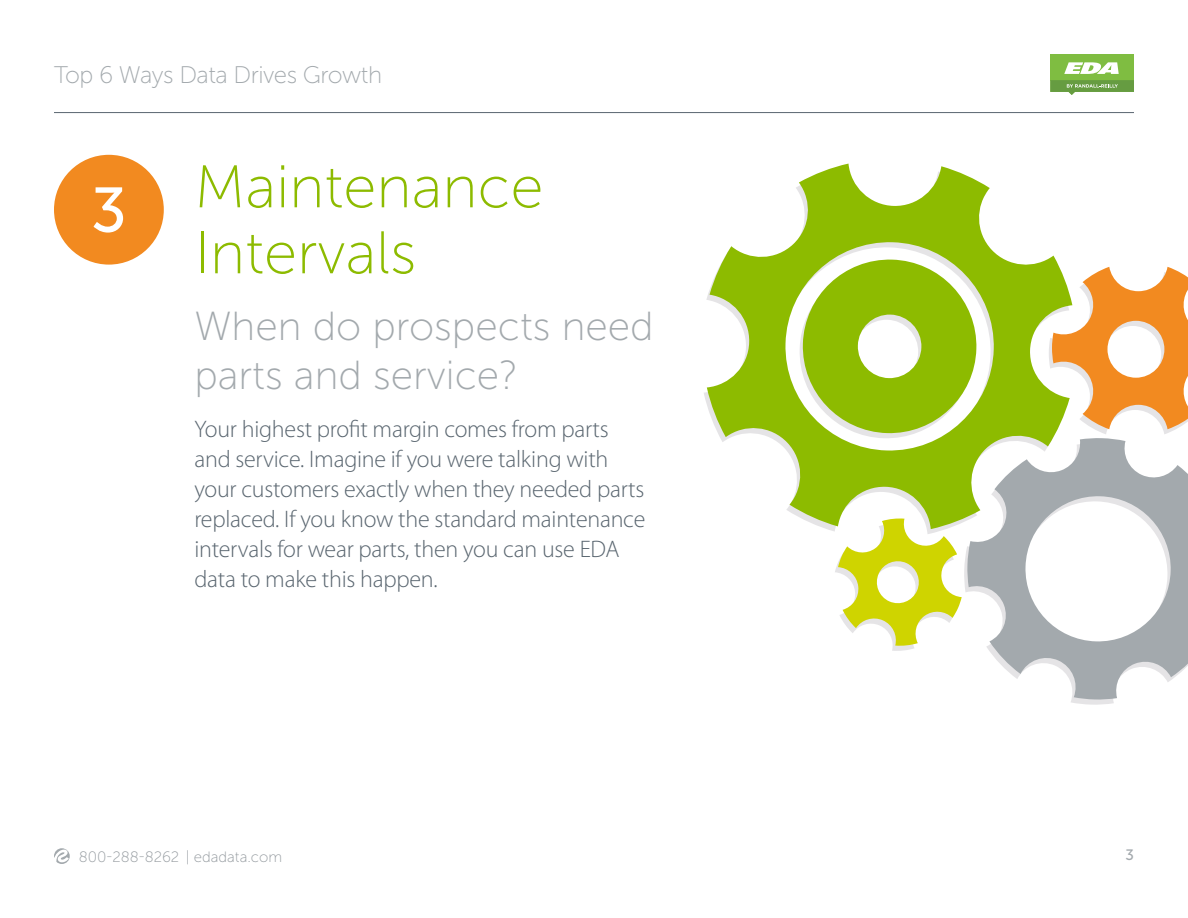
<style>
.page{position:relative;width:1188px;height:918px;background:#fff}
.page>*{position:absolute;margin:0;border:0;box-sizing:border-box;transform-origin:0 0}
.t1{font:63px "Museo Sans 500";color:#fff}
.t2{font:60px/66px "Museo Sans 100";color:#8dbb00}
.t3{font:40.5px/48.6px "Museo Sans 100";color:#a3a9ad}
.t4{font:300 24px/30px "Myriad Pro";letter-spacing:-.01em;color:#5a6670}
.t5{font:24px "Museo Sans 100";letter-spacing:-.02em;color:#a3a9ad}
.t6{font:15px "Museo Sans 100";color:#93999e}
.t7{font:15px "Museo Sans 500";color:#a3a9ad}
</style>
<div class="page">
<hr style="left:54px;top:112px;width:1080px;height:1px;background:#5a6670">
<div style="left:1050px;top:54px;width:84px;height:26px;background:#7fbd41"></div>
<svg style="left:1064px;top:62px;width:55px;height:12px"></svg>
<svg style="left:1050px;top:80px;width:84px;height:15px"></svg>
<svg style="left:54px;top:848px;width:16px;height:16px"></svg>
<div style="left:54px;top:155px;width:110px;height:110px;background:#f28a20;border-radius:50%"></div>
<svg style="left:964px;top:549px;width:150px;height:156px"></svg>
<svg style="left:967px;top:438px;width:221px;height:262px"></svg>
<svg style="left:1072px;top:267px;width:116px;height:167px"></svg>
<svg style="left:835px;top:529px;width:127px;height:122px"></svg>
<svg style="left:707px;top:164px;width:365px;height:365px"></svg>
<svg style="left:798px;top:258px;width:180px;height:182px"></svg>
<p class="t5" style="left:54px;top:63px;width:330px">Top 6 Ways Data Drives Growth</p>
<p class="t1" style="left:91px;top:176px;width:37px">3</p>
<p class="t2" style="left:194px;top:154px;width:351px">Maintenance<br>Intervals</p>
<p class="t3" style="left:194px;top:302px;width:461px">When do prospects need parts and service?</p>
<p class="t4" style="left:194px;top:413px;width:453px">Your highest profit margin comes from parts and service. Imagine if you were talking with your customers exactly when they needed parts replaced. If you know the standard maintenance intervals for wear parts, then you can use EDA data to make this happen.</p>
<p class="t6" style="left:79px;top:849px;width:205px">800-288-8262 | edadata.com</p>
<p class="t7" style="left:1125px;top:846px;width:10px">3</p>
</div>
